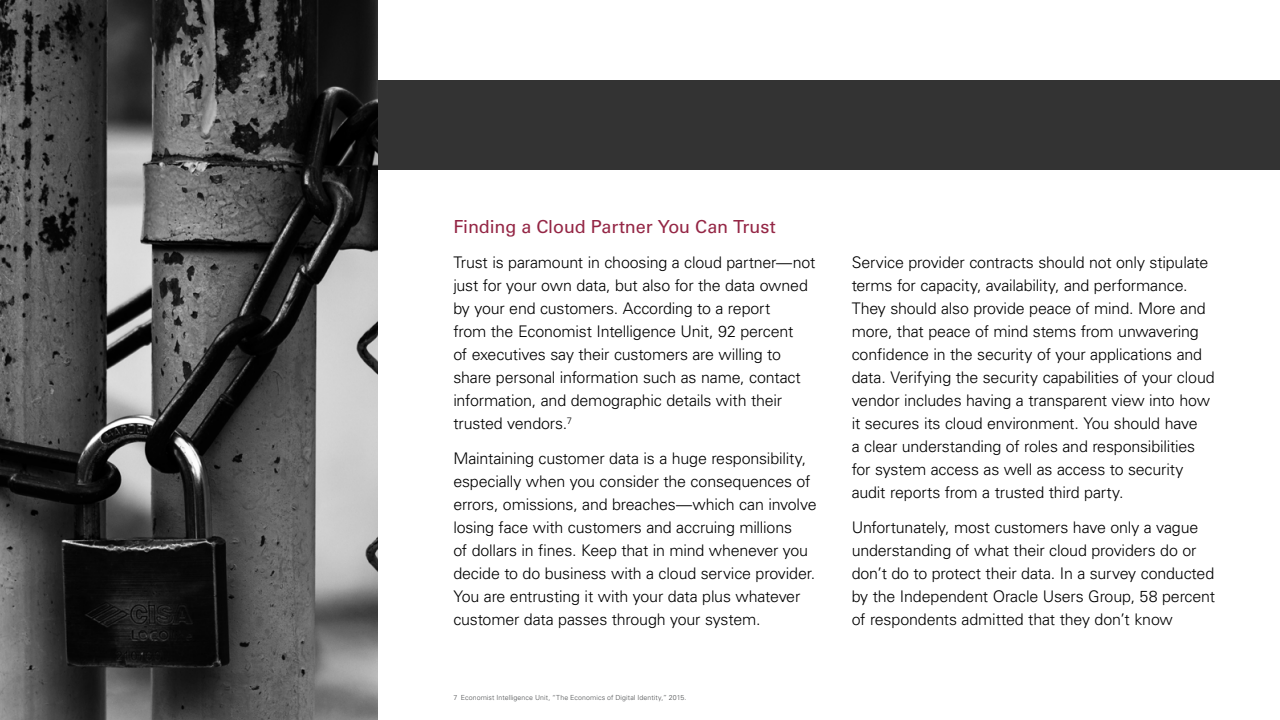
<style>
.page{position:relative;width:1280px;height:720px;background:#fff}
.page>*{position:absolute;margin:0;border:0;box-sizing:border-box;transform-origin:0 0}
.Sub_head_18_23__Burg{font:18px "Univers LT Std";letter-spacing:-.005em;color:#942645}
.Body_Copy_16_23__Whi{font:300 16px/23px "Univers LT Std";letter-spacing:-.01em;color:#000}
.Footnotes_8_12{font:300 7px "Univers LT Std";letter-spacing:.015em;color:#4e5052}
</style>
<div class="page">
<div style="left:378px;top:80px;width:902px;height:90px;background:#333"></div>
<img style="left:0;top:0;width:378px;height:720px">
<p class="Sub_head_18_23__Burg" style="left:453px;top:216px;width:324px">Finding a Cloud Partner You Can Trust</p>
<p class="Body_Copy_16_23__Whi" style="left:453px;top:251px;width:364px">Trust is paramount in choosing a cloud partner—not just for your own data, but also for the data owned by your end customers. According to a report<br>from the Economist Intelligence Unit, 92 percent<br>of executives say their customers are willing to share personal information such as name, contact information, and demographic details with their trusted vendors.<sup>7</sup></p>
<p class="Body_Copy_16_23__Whi" style="left:453px;top:447px;width:365px">Maintaining customer data is a huge responsibility, especially when you consider the consequences of errors, omissions, and breaches—which can involve losing face with customers and accruing millions<br>of dollars in fines. Keep that in mind whenever you decide to do business with a cloud service provider.<br>You are entrusting it with your data plus whatever customer data passes through your system.</p>
<p class="Footnotes_8_12" style="left:453px;top:693px;width:235px">7 Economist Intelligence Unit, “The Economics of Digital Identity,” 2015.</p>
<p class="Body_Copy_16_23__Whi" style="left:852px;top:251px;width:365px">Service provider contracts should not only stipulate terms for capacity, availability, and performance.<br>They should also provide peace of mind. More and more, that peace of mind stems from unwavering confidence in the security of your applications and data. Verifying the security capabilities of your cloud vendor includes having a transparent view into how it secures its cloud environment. You should have<br>a clear understanding of roles and responsibilities for system access as well as access to security audit reports from a trusted third party.</p>
<p class="Body_Copy_16_23__Whi" style="left:852px;top:516px;width:365px">Unfortunately, most customers have only a vague understanding of what their cloud providers do or don’t do to protect their data. In a survey conducted by the Independent Oracle Users Group, 58 percent of respondents admitted that they don’t know</p>
</div>
